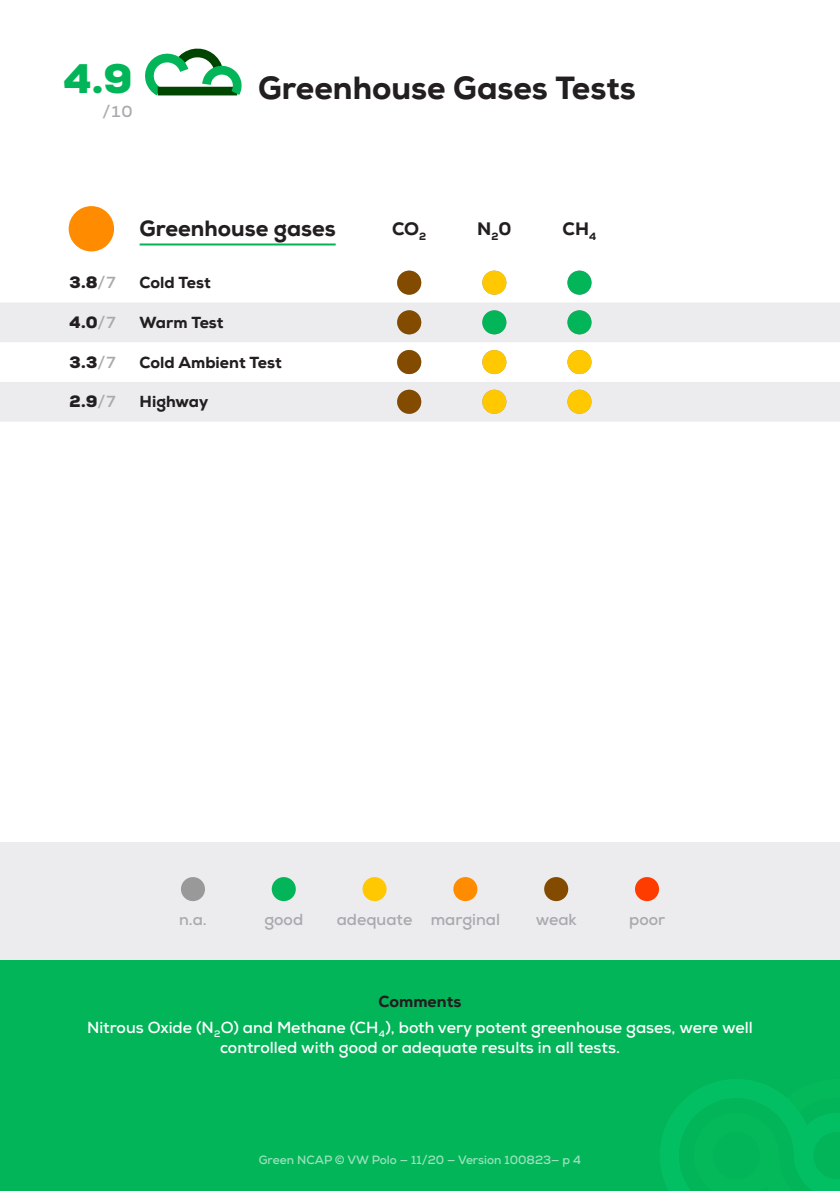
<style>
.page{position:relative;width:840px;height:1191px;background:#fff}
.page>*{position:absolute;margin:0;border:0;box-sizing:border-box;transform-origin:0 0}
.t1{font:900 40px "Nexa";color:#03b559}
.Testtitle{font:800 32px "Nexa";color:#231f20}
.TestSubtitle{font:800 22px "Nexa";color:#231f20}
.TestCategory{font:800 18px "Nexa";color:#231f20}
.CommentsBody{font:700 16px/20px "Nexa";color:#fff;text-align:center}
.Testname{font:800 16px "Nexa";color:#231f20}
.t2{font:700 16px "Nexa";color:#a8a9ad}
.t3{font:900 16px "Nexa";color:#231f20}
.CommentsTitle{font:800 16px "Nexa";color:#231f20}
.AdditionalInfo{font:700 12px "Nexa";color:#9ae1bd}
.s1{font-weight:700;color:#a8a9ad}
</style>
<div class="page">
<div style="left:0;top:960px;width:839px;height:231px;background:#03b559"></div>
<div style="left:0;top:842px;width:839px;height:118px;background:#ececee"></div>
<svg style="left:660px;top:1079px;width:179px;height:112px"></svg>
<div style="left:181px;top:877px;width:24px;height:24px;background:#999;border-radius:50%"></div>
<div style="left:271px;top:877px;width:24px;height:24px;background:#03b559;border-radius:50%"></div>
<div style="left:362px;top:877px;width:24px;height:24px;background:#ffc800;border-radius:50%"></div>
<div style="left:453px;top:877px;width:24px;height:24px;background:#ff8c00;border-radius:50%"></div>
<div style="left:544px;top:877px;width:24px;height:24px;background:#824b00;border-radius:50%"></div>
<div style="left:634px;top:877px;width:24px;height:24px;background:#ff3c00;border-radius:50%"></div>
<svg style="left:0;top:303px;width:839px;height:118px;fill:#ececee"></svg>
<svg style="left:69px;top:206px;width:45px;height:45px;fill:#ff8c00"></svg>
<hr style="left:139px;top:243px;width:196px;height:2px;background:#03b559">
<svg style="left:397px;top:271px;width:24px;height:24px"></svg>
<svg style="left:482px;top:271px;width:24px;height:24px"></svg>
<div style="left:567px;top:271px;width:24px;height:24px;background:#03b559"></div>
<svg style="left:397px;top:310px;width:24px;height:24px"></svg>
<svg style="left:482px;top:310px;width:24px;height:24px"></svg>
<div style="left:567px;top:310px;width:24px;height:24px;background:#03b559"></div>
<svg style="left:397px;top:350px;width:24px;height:24px"></svg>
<svg style="left:482px;top:350px;width:24px;height:24px"></svg>
<svg style="left:567px;top:350px;width:24px;height:24px"></svg>
<svg style="left:397px;top:390px;width:24px;height:24px"></svg>
<svg style="left:482px;top:390px;width:24px;height:24px"></svg>
<div style="left:567px;top:390px;width:24px;height:24px;background:#ffc800"></div>
<svg style="left:145px;top:48px;width:94px;height:48px"></svg>
<p class="t1" style="left:63px;top:52px;width:71px">4.9</p>
<p class="t2" style="left:102px;top:101px;width:32px">/10</p>
<p class="Testtitle" style="left:258px;top:68px;width:379px">Greenhouse Gases Tests</p>
<p class="TestSubtitle" style="left:139px;top:215px;width:197px">Greenhouse gases</p>
<p class="TestCategory" style="left:392px;top:217px;width:36px">CO<sub>2</sub></p>
<p class="TestCategory" style="left:477px;top:217px;width:36px">N<sub>2</sub>0</p>
<p class="TestCategory" style="left:562px;top:217px;width:35px">CH<sub>4</sub></p>
<p class="t3" style="left:69px;top:272px;width:49px">3.8<span class="s1">/7</span></p>
<p class="Testname" style="left:139px;top:272px;width:73px">Cold Test</p>
<p class="t3" style="left:69px;top:312px;width:49px">4.0<span class="s1">/7</span></p>
<p class="Testname" style="left:139px;top:312px;width:85px">Warm Test</p>
<p class="t3" style="left:69px;top:351px;width:49px">3.3<span class="s1">/7</span></p>
<p class="Testname" style="left:139px;top:352px;width:143px">Cold Ambient Test</p>
<p class="t3" style="left:69px;top:391px;width:49px">2.9<span class="s1">/7</span></p>
<p class="Testname" style="left:139px;top:391px;width:70px">Highway</p>
<p class="t2" style="left:179px;top:909px;width:29px">n.a.</p>
<p class="t2" style="left:264px;top:909px;width:40px">good</p>
<p class="t2" style="left:336px;top:909px;width:165px">adequate marginal</p>
<p class="t2" style="left:535px;top:909px;width:43px">weak</p>
<p class="t2" style="left:628px;top:909px;width:38px">poor</p>
<p class="CommentsTitle" style="left:378px;top:991px;width:84px">Comments</p>
<p class="CommentsBody" style="left:87px;top:1017px;width:667px">Nitrous Oxide (N<sub>2</sub>O) and Methane (CH<sub>4</sub>), both very potent greenhouse gases, were well controlled with good or adequate results in all tests.</p>
<p class="AdditionalInfo" style="left:259px;top:1152px;width:324px">Green NCAP © VW Polo — 11/20 — Version 100823— p 4</p>
</div>
